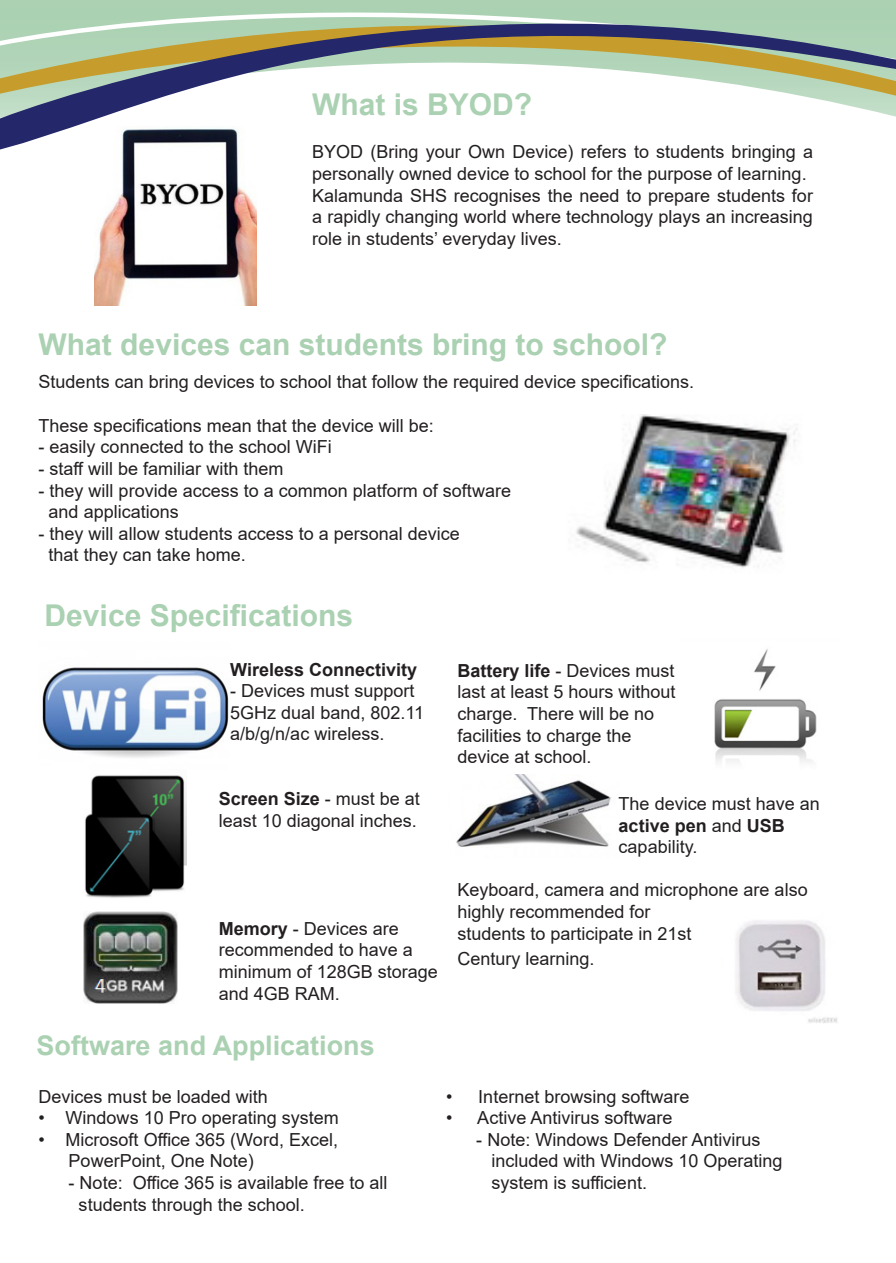
<style>
.page{position:relative;width:896px;height:1263px;background:#fff}
.page>*{position:absolute;margin:0;border:0;box-sizing:border-box;transform-origin:0 0}
.t1{font:700 30px "Arial";color:#aad1b2}
.t2{font:700 27px "Arial";color:#aad1b2}
.t3{font:18px/21.6px "Arial";color:#231f20}
.t4{font:700 18px "Arial";color:#231f20}
.s1{font-weight:700}
</style>
<div class="page">
<img style="left:94px;top:245px;width:162px;height:61px">
<img style="left:42px;top:667px;width:187px;height:91px">
<img style="left:576px;top:414px;width:221px;height:154px">
<img style="left:85px;top:775px;width:101px;height:123px">
<img style="left:714px;top:649px;width:103px;height:114px">
<img style="left:736px;top:920px;width:102px;height:103px">
<img style="left:456px;top:775px;width:155px;height:72px">
<img style="left:84px;top:911px;width:93px;height:93px">
<svg style="left:99px;top:183px;width:158px;height:62px"></svg>
<svg style="left:0;top:0;width:896px;height:183px"></svg>
<p class="t1" style="left:312px;top:83px;width:222px">What is BYOD?</p>
<p class="t3" style="left:312px;top:141px;width:502px">BYOD (Bring your Own Device) refers to students bringing a personally owned device to school for the purpose of learning.</p>
<p class="t3" style="left:312px;top:184px;width:502px;text-align:justify">Kalamunda SHS recognises the need to prepare students for a rapidly changing world where technology plays an increasing role in students’ everyday lives.</p>
<p class="t1" style="left:39px;top:323px;width:630px">What devices can students bring to school?</p>
<p class="t3" style="left:39px;top:371px;width:657px">Students can bring devices to school that follow the required device specifications.</p>
<p class="t3" style="left:39px;top:414px;width:397px">These specifications mean that the device will be:</p>
<p class="t3" style="left:39px;top:436px;width:295px">- easily connected to the school WiFi</p>
<p class="t3" style="left:39px;top:458px;width:246px">- staff will be familiar with them</p>
<p class="t3" style="left:39px;top:479px;width:474px">- they will provide access to a common platform of software</p>
<p class="t3" style="left:49px;top:501px;width:132px">and applications</p>
<p class="t3" style="left:39px;top:522px;width:423px">- they will allow students access to a personal device</p>
<p class="t3" style="left:49px;top:544px;width:199px">that they can take home.</p>
<p class="t1" style="left:45px;top:595px;width:310px">Device Specifications</p>
<p class="t4" style="left:230px;top:656px;width:188px">Wireless Connectivity</p>
<p class="t3" style="left:230px;top:680px;width:195px">- Devices must support<br>5GHz dual band, 802.11 a/b/g/n/ac wireless.</p>
<p class="t3" style="left:219px;top:788px;width:203px"><span class="s1">Screen Size</span> - must be at least 10 diagonal inches.</p>
<p class="t3" style="left:219px;top:917px;width:182px"><span class="s1">Memory</span> - Devices are</p>
<p class="t3" style="left:219px;top:939px;width:196px">recommended to have a</p>
<p class="t3" style="left:219px;top:961px;width:221px">minimum of 128GB storage and 4GB RAM.</p>
<p class="t3" style="left:457px;top:660px;width:220px"><span class="s1">Battery life</span> - Devices must last at least 5 hours without charge. There will be no facilities to charge the</p>
<p class="t3" style="left:457px;top:746px;width:136px">device at school.</p>
<p class="t3" style="left:618px;top:793px;width:203px">The device must have an <span class="s1">active pen</span> and <span class="s1">USB</span></p>
<p class="t3" style="left:618px;top:836px;width:80px">capability.</p>
<p class="t3" style="left:457px;top:879px;width:352px">Keyboard, camera and microphone are also highly recommended for</p>
<p class="t3" style="left:457px;top:921px;width:236px;line-height:25.2px">students to participate in 21st<br>Century learning.</p>
<p class="t2" style="left:37px;top:1027px;width:340px">Software and Applications</p>
<p class="t3" style="left:39px;top:1085px;width:231px">Devices must be loaded with</p>
<p class="t3" style="left:39px;top:1107px;width:302px">• Windows 10 Pro operating system</p>
<p class="t3" style="left:39px;top:1128px;width:301px">• Microsoft Office 365 (Word, Excel,</p>
<p class="t3" style="left:69px;top:1150px;width:187px">PowerPoint, One Note)</p>
<p class="t3" style="left:69px;top:1172px;width:320px">- Note: Office 365 is available free to all</p>
<p class="t3" style="left:79px;top:1193px;width:228px">students through the school.</p>
<p class="t3" style="left:446px;top:1085px;width:245px">• Internet browsing software</p>
<p class="t3" style="left:446px;top:1107px;width:228px">• Active Antivirus software</p>
<p class="t3" style="left:476px;top:1128px;width:286px">- Note: Windows Defender Antivirus</p>
<p class="t3" style="left:491px;top:1150px;width:293px">included with Windows 10 Operating</p>
<p class="t3" style="left:491px;top:1172px;width:157px">system is sufficient.</p>
</div>
